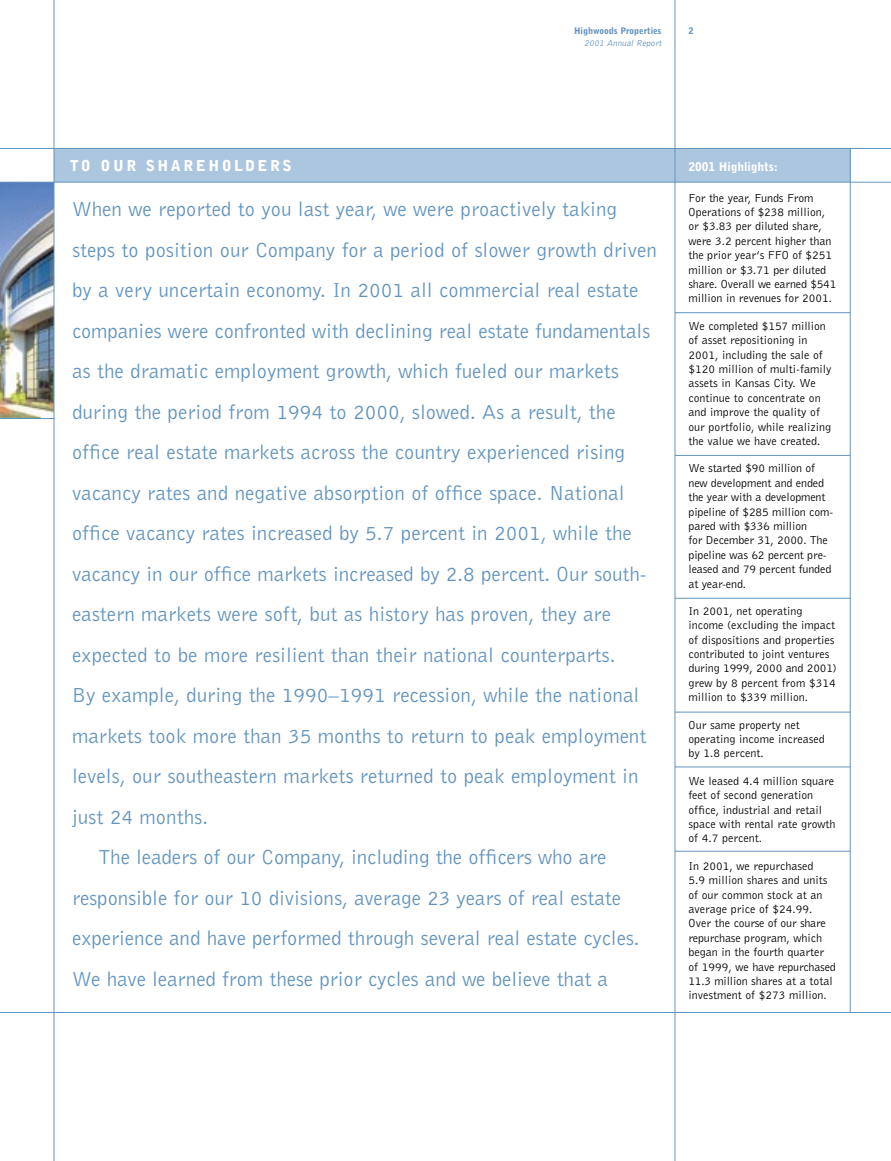
<style>
.page{position:relative;width:891px;height:1161px;background:#fff}
.page>*{position:absolute;margin:0;border:0;box-sizing:border-box;transform-origin:0 0}
.t1{font:21px "Bell Gothic BT";color:#6394be}
.t2{font:900 15px "Bell Gothic BT";letter-spacing:.165em;color:#fff}
.t3{font:12px/14.4px "Bell Gothic BT";color:#000}
.t4{font:900 12px "Bell Gothic BT";color:#fff}
.t5{font:900 9px "Bell Gothic BT";color:#6394be}
.t6{font:italic 9px "Bell Gothic";color:#6394be}
</style>
<div class="page">
<img style="left:0;top:183px;width:54px;height:235px">
<div style="left:675px;top:148px;width:175px;height:34px;background:#adc6df"></div>
<div style="left:54px;top:148px;width:621px;height:34px;background:#adc6df"></div>
<hr style="left:850px;top:148px;width:1px;height:864px;background:#6394be">
<hr style="left:675px;top:312px;width:175px;height:1px;background:#6394be">
<hr style="left:675px;top:455px;width:175px;height:1px;background:#6394be">
<hr style="left:675px;top:598px;width:175px;height:1px;background:#6394be">
<hr style="left:675px;top:712px;width:175px;height:1px;background:#6394be">
<hr style="left:675px;top:767px;width:175px;height:1px;background:#6394be">
<hr style="left:675px;top:851px;width:175px;height:1px;background:#6394be">
<hr style="left:675px;top:0;width:1px;height:1160px;background:#6394be">
<hr style="left:54px;top:0;width:1px;height:1160px;background:#6394be">
<hr style="left:0;top:148px;width:891px;height:1px;background:#6394be">
<hr style="left:0;top:182px;width:891px;height:1px;background:#6394be">
<hr style="left:0;top:1012px;width:891px;height:1px;background:#6394be">
<hr style="left:0;top:418px;width:54px;height:1px;background:#6394be">
<p class="t5" style="left:574px;top:27px;width:89px">Highwoods Properties</p>
<p class="t6" style="left:584px;top:39px;width:79px">2001 Annual Report</p>
<p class="t5" style="left:688px;top:27px;width:7px">2</p>
<p class="t2" style="left:70px;top:160px;width:223px">TO OUR SHAREHOLDERS</p>
<p class="t4" style="left:688px;top:162px;width:91px">2001 Highlights:</p>
<p class="t3" style="left:688px;top:191px;width:149px">For the year, Funds From<br>Operations of $238 million, or $3.83 per diluted share, were 3.2 percent higher than the prior year’s FFO of $251 million or $3.71 per diluted share. Overall we earned $541 million in revenues for 2001.</p>
<p class="t3" style="left:688px;top:319px;width:144px">We completed $157 million of asset repositioning in<br>2001, including the sale of $120 million of multi-family assets in Kansas City. We continue to concentrate on and improve the quality of our portfolio, while realizing the value we have created.</p>
<p class="t3" style="left:688px;top:462px;width:146px">We started $90 million of new development and ended the year with a development pipeline of $285 million com&shy;pared with $336 million<br>for December 31, 2000. The pipeline was 62 percent pre&shy;leased and 79 percent funded at year-end.</p>
<p class="t3" style="left:688px;top:604px;width:150px">In 2001, net operating income (excluding the impact of dispositions and properties contributed to joint ventures during 1999, 2000 and 2001) grew by 8 percent from $314 million to $339 million.</p>
<p class="t3" style="left:688px;top:718px;width:138px">Our same property net operating income increased by 1.8 percent.</p>
<p class="t3" style="left:688px;top:774px;width:149px">We leased 4.4 million square feet of second generation office, industrial and retail space with rental rate growth of 4.7 percent.</p>
<p class="t3" style="left:688px;top:859px;width:149px">In 2001, we repurchased<br>5.9 million shares and units of our common stock at an average price of $24.99.<br>Over the course of our share repurchase program, which began in the fourth quarter of 1999, we have repurchased<br>11.3 million shares at a total investment of $273 million.</p>
<h1 class="t1" style="left:72px;top:201px;width:547px">When we reported to you last year, we were proactively taking</h1>
<h1 class="t1" style="left:72px;top:242px;width:586px">steps to position our Company for a period of slower growth driven</h1>
<h1 class="t1" style="left:72px;top:282px;width:568px">by a very uncertain economy. In 2001 all commercial real estate</h1>
<h1 class="t1" style="left:72px;top:323px;width:580px">companies were confronted with declining real estate fundamentals</h1>
<h1 class="t1" style="left:72px;top:363px;width:548px">as the dramatic employment growth, which fueled our markets</h1>
<h1 class="t1" style="left:72px;top:404px;width:545px">during the period from 1994 to 2000, slowed. As a result, the</h1>
<h1 class="t1" style="left:72px;top:444px;width:555px">office real estate markets across the country experienced rising</h1>
<h1 class="t1" style="left:72px;top:485px;width:554px">vacancy rates and negative absorption of office space. National</h1>
<h1 class="t1" style="left:72px;top:525px;width:561px">office vacancy rates increased by 5.7 percent in 2001, while the</h1>
<h1 class="t1" style="left:72px;top:566px;width:576px">vacancy in our office markets increased by 2.8 percent. Our south-</h1>
<h1 class="t1" style="left:72px;top:606px;width:541px">eastern markets were soft, but as history has proven, they are</h1>
<h1 class="t1" style="left:72px;top:647px;width:545px">expected to be more resilient than their national counterparts.</h1>
<h1 class="t1" style="left:72px;top:687px;width:569px">By example, during the 1990–1991 recession, while the national</h1>
<h1 class="t1" style="left:72px;top:728px;width:576px">markets took more than 35 months to return to peak employment</h1>
<h1 class="t1" style="left:72px;top:768px;width:568px">levels, our southeastern markets returned to peak employment in</h1>
<h1 class="t1" style="left:72px;top:809px;width:138px">just 24 months.</h1>
<h1 class="t1" style="left:99px;top:849px;width:509px">The leaders of our Company, including the officers who are</h1>
<h1 class="t1" style="left:72px;top:890px;width:551px">responsible for our 10 divisions, average 23 years of real estate</h1>
<h1 class="t1" style="left:72px;top:930px;width:569px">experience and have performed through several real estate cycles.</h1>
<h1 class="t1" style="left:72px;top:971px;width:538px">We have learned from these prior cycles and we believe that a</h1>
</div>
